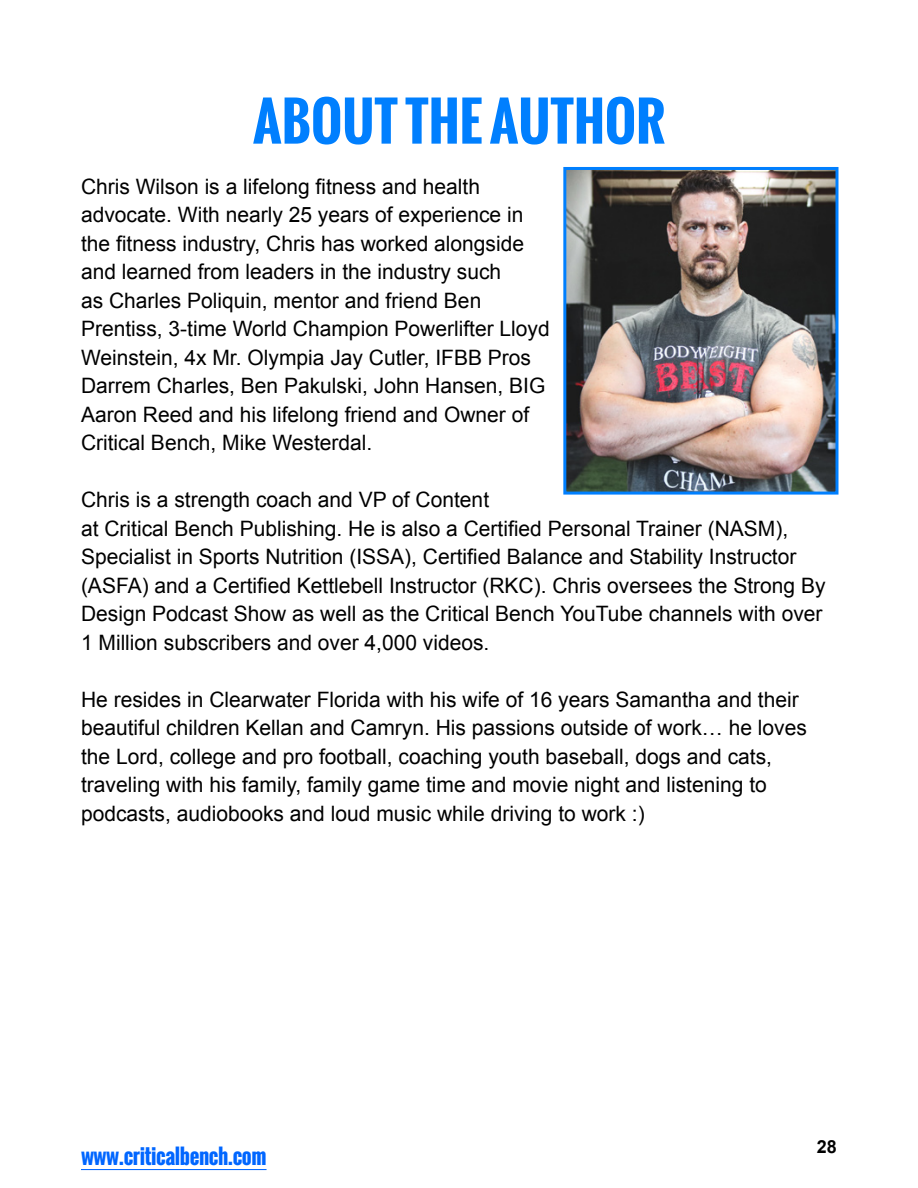
<style>
.page{position:relative;width:918px;height:1188px;background:#fff}
.page>*{position:absolute;margin:0;border:0;box-sizing:border-box;transform-origin:0 0}
.t1{font:700 52.5px "Oswald";color:#007ffe}
.t2{font:21.15px/28.5px "Arial";color:#000}
.t3{font:700 21px "Oswald";letter-spacing:-.02em;color:#06f}
.t4{font:700 18px "Arial";color:#000}
</style>
<div class="page">
<hr style="left:81px;top:1169px;width:186px;height:1px;background:#06f">
<img style="left:567px;top:171px;width:267px;height:320px">
<div style="left:563px;top:167px;width:275px;height:328px;border:3px solid #007ffe"></div>
<h1 class="t1" style="left:253px;top:82px;width:414px">ABOUT THE AUTHOR</h1>
<p class="t2" style="left:81px;top:172px;width:470px">Chris Wilson is a lifelong fitness and health advocate. With nearly 25 years of experience in the fitness industry, Chris has worked alongside and learned from leaders in the industry such<br>as Charles Poliquin, mentor and friend Ben Prentiss, 3-time World Champion Powerlifter Lloyd Weinstein, 4x Mr. Olympia Jay Cutler, IFBB Pros Darrem Charles, Ben Pakulski, John Hansen, BIG Aaron Reed and his lifelong friend and Owner of Critical Bench, Mike Westerdal.</p>
<p class="t2" style="left:81px;top:486px;width:746px">Chris is a strength coach and VP of Content<br>at Critical Bench Publishing. He is also a Certified Personal Trainer (NASM), Specialist in Sports Nutrition (ISSA), Certified Balance and Stability Instructor (ASFA) and a Certified Kettlebell Instructor (RKC). Chris oversees the Strong By Design Podcast Show as well as the Critical Bench YouTube channels with over 1 Million subscribers and over 4,000 videos.</p>
<p class="t2" style="left:81px;top:685px;width:727px">He resides in Clearwater Florida with his wife of 16 years Samantha and their beautiful children Kellan and Camryn. His passions outside of work… he loves the Lord, college and pro football, coaching youth baseball, dogs and cats, traveling with his family, family game time and movie night and listening to podcasts, audiobooks and loud music while driving to work :)</p>
<p class="t3" style="left:81px;top:1140px;width:187px">www.criticalbench.com</p>
<p class="t4" style="left:817px;top:1135px;width:22px">28</p>
</div>
